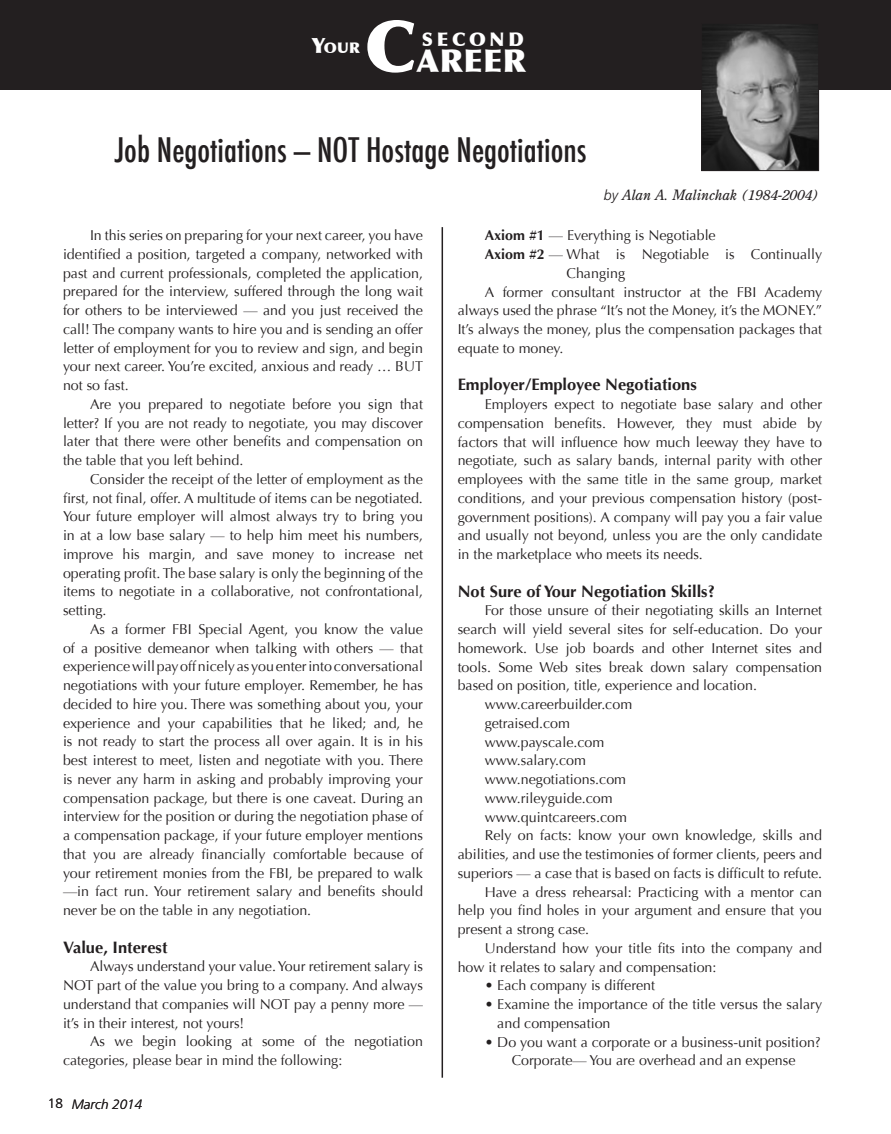
<style>
.page{position:relative;width:891px;height:1134px;background:#fff}
.page>*{position:absolute;margin:0;border:0;box-sizing:border-box;transform-origin:0 0}
.Paragraph_defaults{font:900 72px "Optima";color:#fff}
.Paragraph_defaults-2{font:500 condensed 33px "Futura";color:#231f20}
.Paragraph_defaults-3{font:900 31.5px "Optima";letter-spacing:.015em;color:#fff}
.Paragraph_defaults-4{font:900 18.9px "Optima";letter-spacing:.2em;color:#fff}
.oraclesubheaders{font:700 16.5px "Optima";color:#231f20}
.Paragraph_defaults-5{font:900 14.7px "Optima";color:#fff}
.oraclecolumns{font:14.25px/18.8px "Optima";color:#231f20;text-align:justify}
.Paragraph_defaults-6{font:italic 14.25px "Century Old Style";color:#231f20}
.t1{font:italic 300 13.5px "Frutiger";color:#231f20}
.t2{font:300 13.5px "Frutiger";color:#231f20}
.s1{font-size:21px}
.s2{font-family:"Frutiger";font-weight:300}
.s3{font-weight:700}
</style>
<div class="page">
<div style="left:0;top:0;width:891px;height:90px;background:#231f20"></div>
<hr style="left:442px;top:227px;width:1px;height:851px;background:#231f20">
<img style="left:703px;top:25px;width:114px;height:144px">
<div style="left:701px;top:23px;width:118px;height:148px;border:1px solid #231f20"></div>
<p class="Paragraph_defaults" style="left:365px;top:3px;width:53px">C</p>
<p class="Paragraph_defaults-5" style="left:312px;top:38px;width:50px"><span class="s1">Y</span>OUR</p>
<p class="Paragraph_defaults-4" style="left:422px;top:28px;width:103px">SECOND</p>
<p class="Paragraph_defaults-3" style="left:417px;top:42px;width:111px">AREER</p>
<p class="Paragraph_defaults-2" style="left:115px;top:129px;width:473px">Job Negotiations — NOT Hostage Negotiations</p>
<p class="Paragraph_defaults-6" style="left:604px;top:186px;width:217px"><span class="s2">by</span> Alan A. Malinchak (1984-2004)</p>
<p class="oraclecolumns" style="left:63px;top:226px;width:362px;text-indent:27px">In this series on preparing for your next career, you have identified a position, targeted a company, networked with past and current professionals, completed the application, prepared for the interview, suffered through the long wait for others to be interviewed — and you just received the call! The company wants to hire you and is sending an offer letter of employment for you to review and sign, and begin your next career. You’re excited, anxious and ready … BUT not so fast.</p>
<p class="oraclecolumns" style="left:63px;top:395px;width:362px;text-indent:27px">Are you prepared to negotiate before you sign that letter? If you are not ready to negotiate, you may discover later that there were other benefits and compensation on the table that you left behind.</p>
<p class="oraclecolumns" style="left:63px;top:470px;width:362px;text-indent:27px">Consider the receipt of the letter of employment as the first, not final, offer. A multitude of items can be negotiated.<br>Your future employer will almost always try to bring you in at a low base salary — to help him meet his numbers, improve his margin, and save money to increase net operating profit. The base salary is only the beginning of the items to negotiate in a collaborative, not confrontational, setting.</p>
<p class="oraclecolumns" style="left:63px;top:620px;width:362px;text-indent:27px">As a former FBI Special Agent, you know the value of a positive demeanor when talking with others — that experience will pay off nicely as you enter into conversational negotiations with your future employer. Remember, he has decided to hire you. There was something about you, your experience and your capabilities that he liked; and, he is not ready to start the process all over again. It is in his best interest to meet, listen and negotiate with you. There is never any harm in asking and probably improving your compensation package, but there is one caveat. During an interview for the position or during the negotiation phase of a compensation package, if your future employer mentions that you are already financially comfortable because of your retirement monies from the FBI, be prepared to walk —in fact run. Your retirement salary and benefits should never be on the table in any negotiation.</p>
<p class="oraclesubheaders" style="left:63px;top:938px;width:106px">Value, Interest</p>
<p class="oraclecolumns" style="left:63px;top:957px;width:362px;text-indent:27px">Always understand your value. Your retirement salary is NOT part of the value you bring to a company. And always understand that companies will NOT pay a penny more — it’s in their interest, not yours!</p>
<p class="oraclecolumns" style="left:63px;top:1032px;width:361px;text-indent:27px">As we begin looking at some of the negotiation categories, please bear in mind the following:</p>
<p class="t2" style="left:48px;top:1095px;width:17px">18</p>
<p class="t1" style="left:72px;top:1096px;width:72px">March 2014</p>
<p class="oraclecolumns" style="left:485px;top:226px;width:233px"><span class="s3">Axiom #1</span> — Everything is Negotiable</p>
<p class="oraclecolumns" style="left:567px;top:245px;width:257px;text-indent:-82px"><span class="s3">Axiom #2</span> — What is Negotiable is Continually<br>Changing</p>
<p class="oraclecolumns" style="left:458px;top:282px;width:366px;text-indent:27px">A former consultant instructor at the FBI Academy always used the phrase “It’s not the Money, it’s the MONEY.” It’s always the money, plus the compensation packages that equate to money.</p>
<p class="oraclesubheaders" style="left:458px;top:375px;width:241px">Employer/Employee Negotiations</p>
<p class="oraclecolumns" style="left:458px;top:395px;width:366px;text-indent:27px">Employers expect to negotiate base salary and other compensation benefits. However, they must abide by factors that will influence how much leeway they have to negotiate, such as salary bands, internal parity with other employees with the same title in the same group, market conditions, and your previous compensation history (post&shy;government positions). A company will pay you a fair value and usually not beyond, unless you are the only candidate in the marketplace who meets its needs.</p>
<p class="oraclesubheaders" style="left:458px;top:581px;width:259px">Not Sure of Your Negotiation Skills?</p>
<p class="oraclecolumns" style="left:458px;top:601px;width:366px;text-indent:27px">For those unsure of their negotiating skills an Internet search will yield several sites for self-education. Do your homework. Use job boards and other Internet sites and tools. Some Web sites break down salary compensation based on position, title, experience and location.</p>
<p class="oraclecolumns" style="left:485px;top:695px;width:149px">www.careerbuilder.com</p>
<p class="oraclecolumns" style="left:485px;top:714px;width:87px">getraised.com</p>
<p class="oraclecolumns" style="left:485px;top:732px;width:121px">www.payscale.com</p>
<p class="oraclecolumns" style="left:485px;top:751px;width:103px">www.salary.com</p>
<p class="oraclecolumns" style="left:485px;top:770px;width:143px">www.negotiations.com</p>
<p class="oraclecolumns" style="left:485px;top:789px;width:130px">www.rileyguide.com</p>
<p class="oraclecolumns" style="left:485px;top:807px;width:144px">www.quintcareers.com</p>
<p class="oraclecolumns" style="left:458px;top:826px;width:366px;text-indent:27px">Rely on facts: know your own knowledge, skills and abilities, and use the testimonies of former clients, peers and superiors — a case that is based on facts is difficult to refute.</p>
<p class="oraclecolumns" style="left:458px;top:882px;width:366px;text-indent:27px">Have a dress rehearsal: Practicing with a mentor can help you find holes in your argument and ensure that you present a strong case.</p>
<p class="oraclecolumns" style="left:458px;top:939px;width:366px;text-indent:27px">Understand how your title fits into the company and how it relates to salary and compensation:</p>
<p class="oraclecolumns" style="left:485px;top:976px;width:172px">• Each company is different</p>
<p class="oraclecolumns" style="left:497px;top:995px;width:326px;text-indent:-13px">• Examine the importance of the title versus the salary and compensation</p>
<p class="oraclecolumns" style="left:485px;top:1032px;width:337px">• Do you want a corporate or a business-unit position?</p>
<p class="oraclecolumns" style="left:512px;top:1051px;width:285px">Corporate— You are overhead and an expense</p>
</div>
